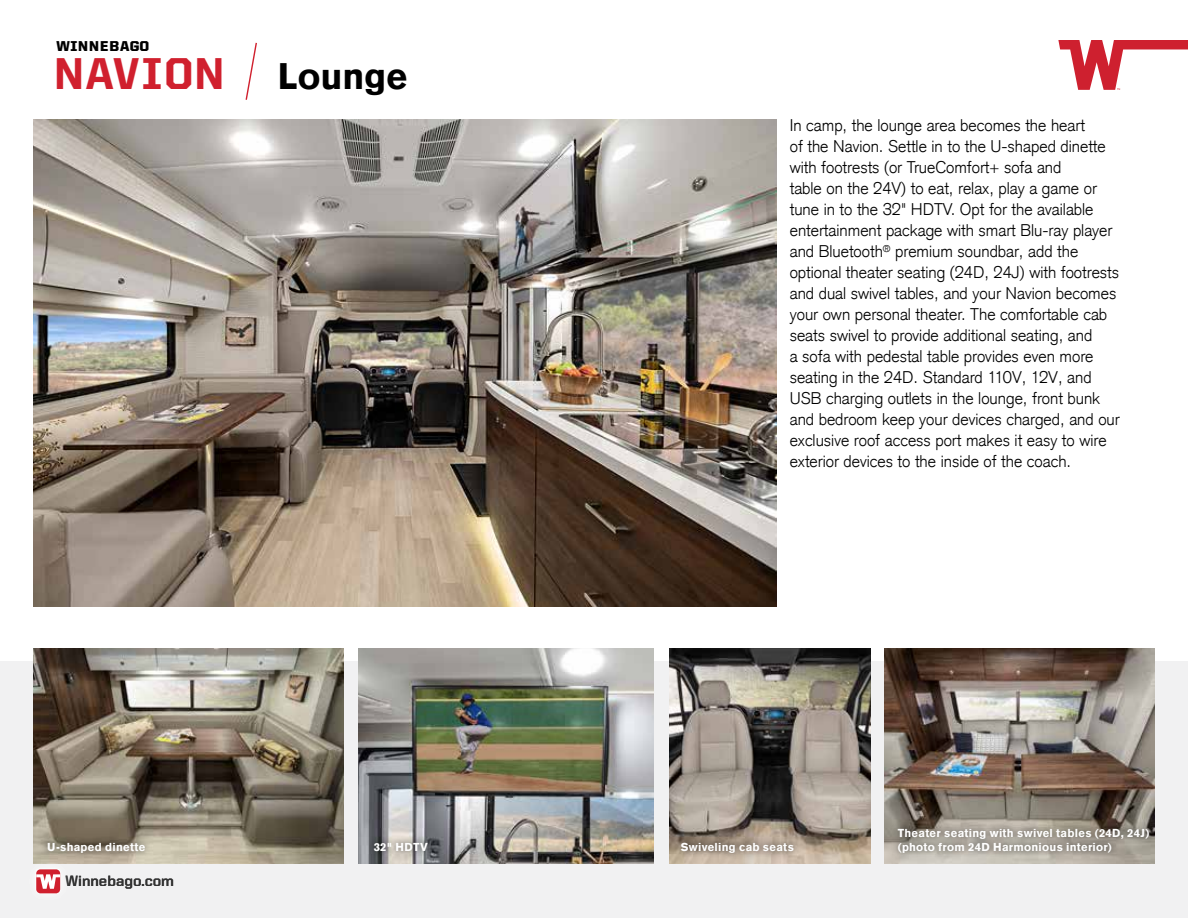
<style>
.page{position:relative;width:1188px;height:918px;background:#fff}
.page>*{position:absolute;margin:0;border:0;box-sizing:border-box;transform-origin:0 0}
.t1{font:800 44.7px "United Sans Reg";letter-spacing:.035em;color:#d0202e}
.t2{font:900 36px "Akzidenz Grotesk CE";color:#000}
.t3{font:300 16.5px/21px "Akzidenz Grotesk CE";color:#000}
.t4{font:700 15px "United Sans Reg";color:#333}
.t5{font:900 14.4px "United Sans Reg";letter-spacing:.065em;color:#000}
.t6{font:900 11.25px "Akzidenz Grotesk CE";letter-spacing:.025em;color:#fff}
</style>
<div class="page">
<div style="left:0;top:661px;width:1188px;height:257px;background:#f1f1f2"></div>
<svg style="left:245px;top:42px;width:12px;height:58px"></svg>
<svg style="left:1058px;top:40px;width:130px;height:50px"></svg>
<img style="left:34px;top:648px;width:309px;height:216px">
<img style="left:34px;top:119px;width:742px;height:488px">
<img style="left:359px;top:648px;width:295px;height:216px">
<img style="left:669px;top:648px;width:202px;height:216px">
<img style="left:885px;top:648px;width:269px;height:216px">
<div style="left:40px;top:835px;width:113px;height:25px;background:#000;opacity:.75"></div>
<div style="left:367px;top:834px;width:68px;height:24px;background:#000;opacity:.75"></div>
<div style="left:891px;top:821px;width:266px;height:39px;background:#000;opacity:.75"></div>
<div style="left:674px;top:835px;width:127px;height:25px;background:#000;opacity:.75"></div>
<div style="left:24px;top:858px;width:48px;height:47px;background:#fff;opacity:.75"></div>
<svg style="left:35px;top:868px;width:26px;height:27px"></svg>
<div style="left:36px;top:869px;width:24px;height:24px;background:#d0202e;border-radius:4px"></div>
<svg style="left:36px;top:874px;width:24px;height:15px"></svg>
<p class="t5" style="left:56px;top:38px;width:94px">WINNEBAGO</p>
<h1 class="t1" style="left:54px;top:49px;width:172px">NAVION</h1>
<h2 class="t2" style="left:278px;top:52px;width:132px">Lounge</h2>
<p class="t6" style="left:47px;top:839px;width:100px">U-shaped dinette</p>
<p class="t6" style="left:374px;top:839px;width:56px">32" HDTV</p>
<p class="t4" style="left:66px;top:872px;width:110px">Winnebago.com</p>
<p class="t3" style="left:790px;top:115px;width:332px">In camp, the lounge area becomes the heart<br>of the Navion. Settle in to the U-shaped dinette with footrests (or TrueComfort+ sofa and<br>table on the 24V) to eat, relax, play a game or tune in to the 32" HDTV. Opt for the available entertainment package with smart Blu-ray player and Bluetooth<sup>®</sup> premium soundbar, add the optional theater seating (24D, 24J) with footrests and dual swivel tables, and your Navion becomes your own personal theater. The comfortable cab seats swivel to provide additional seating, and<br>a sofa with pedestal table provides even more seating in the 24D. Standard 110V, 12V, and USB charging outlets in the lounge, front bunk and bedroom keep your devices charged, and our exclusive roof access port makes it easy to wire exterior devices to the inside of the coach.</p>
<p class="t6" style="left:898px;top:826px;width:253px">Theater seating with swivel tables (24D, 24J)</p>
<p class="t6" style="left:681px;top:839px;width:115px">Swiveling cab seats</p>
<p class="t6" style="left:898px;top:839px;width:216px">(photo from 24D Harmonious interior)</p>
</div>
